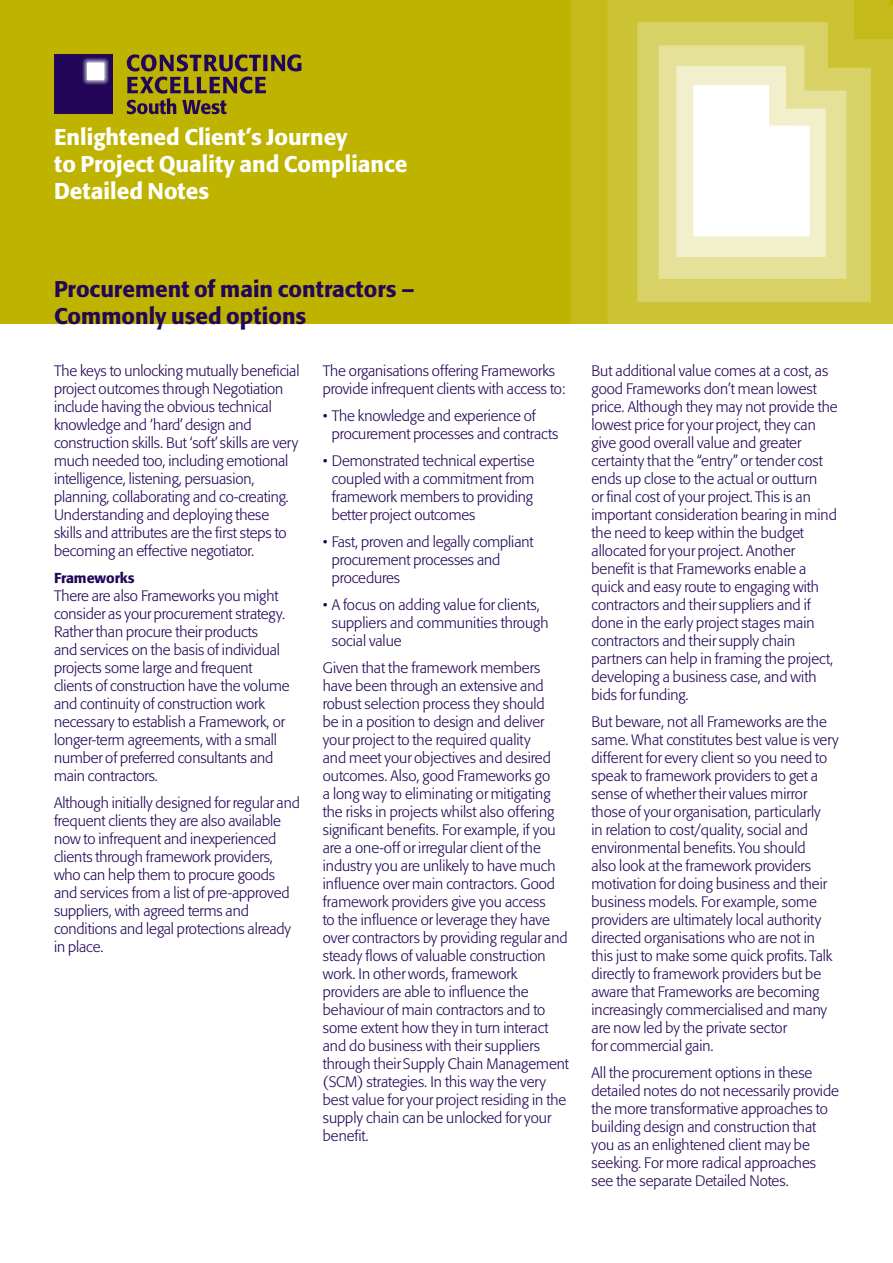
<style>
.page{position:relative;width:893px;height:1263px;background:#fff}
.page>*{position:absolute;margin:0;border:0;box-sizing:border-box;transform-origin:0 0}
.t1{font:500 22.5px "Formata BQ";color:#fff}
.t2{font:500 22.5px "Formata BQ";color:#230658}
.t3{font:300 15px/18px "Formata BQ";color:#230658}
.t4{font:500 14.25px "Formata BQ";letter-spacing:-.005em;color:#230658}
</style>
<div class="page">
<div style="left:0;top:0;width:893px;height:324px;background:#beb400"></div>
<img style="left:571px;top:0;width:322px;height:324px">
<div style="left:54px;top:54px;width:59px;height:60px;background:#230658"></div>
<div style="left:82px;top:58px;width:27px;height:27px;background:#290f5c;border-radius:5px"></div>
<div style="left:83px;top:58px;width:26px;height:27px;background:#301860;border-radius:5px"></div>
<div style="left:83px;top:58px;width:26px;height:26px;background:#311d61;border-radius:5px"></div>
<div style="left:83px;top:58px;width:25px;height:26px;background:#3b286a;border-radius:5px"></div>
<div style="left:83px;top:59px;width:25px;height:25px;background:#41306e;border-radius:4px"></div>
<div style="left:84px;top:59px;width:24px;height:25px;background:#483773;border-radius:4px"></div>
<div style="left:84px;top:59px;width:24px;height:24px;background:#51427b;border-radius:4px"></div>
<div style="left:84px;top:59px;width:23px;height:24px;background:#54467e;border-radius:4px"></div>
<div style="left:84px;top:60px;width:23px;height:23px;background:#5a4e84;border-radius:4px"></div>
<div style="left:85px;top:60px;width:22px;height:23px;background:#61558a;border-radius:4px"></div>
<div style="left:85px;top:60px;width:22px;height:22px;background:#6c6192;border-radius:3px"></div>
<div style="left:85px;top:60px;width:21px;height:22px;background:#6f6596;border-radius:3px"></div>
<div style="left:85px;top:61px;width:21px;height:21px;background:#7c72a0;border-radius:3px"></div>
<svg style="left:86px;top:61px;width:20px;height:21px"></svg>
<svg style="left:86px;top:61px;width:20px;height:20px"></svg>
<svg style="left:86px;top:61px;width:19px;height:20px"></svg>
<svg style="left:86px;top:62px;width:19px;height:19px"></svg>
<svg style="left:87px;top:62px;width:18px;height:19px"></svg>
<svg style="left:87px;top:62px;width:18px;height:18px"></svg>
<svg style="left:87px;top:62px;width:17px;height:18px"></svg>
<div style="left:87px;top:63px;width:17px;height:17px;background:#fff;border-radius:2px"></div>
<div style="left:88px;top:63px;width:16px;height:17px;background:#fff"></div>
<svg style="left:127px;top:54px;width:174px;height:17px"></svg>
<svg style="left:127px;top:77px;width:139px;height:37px"></svg>
<p class="t1" style="left:54px;top:124px;width:295px">Enlightened Client’s Journey</p>
<p class="t1" style="left:54px;top:151px;width:355px">to Project Quality and Compliance</p>
<p class="t1" style="left:54px;top:178px;width:157px">Detailed Notes</p>
<p class="t2" style="left:54px;top:275px;width:362px">Procurement of main contractors –</p>
<p class="t2" style="left:54px;top:302px;width:254px">Commonly used options</p>
<p class="t3" style="left:54px;top:361px;width:247px">The keys to unlocking mutually beneficial project outcomes through Negotiation include having the obvious technical knowledge and ‘hard’ design and construction skills. But ‘soft’ skills are very much needed too, including emotional intelligence, listening, persuasion, planning, collaborating and co-creating.<br>Understanding and deploying these skills and attributes are the first steps to becoming an effective negotiator.</p>
<p class="t4" style="left:54px;top:569px;width:82px">Frameworks</p>
<p class="t3" style="left:54px;top:586px;width:237px">There are also Frameworks you might consider as your procurement strategy.<br>Rather than procure their products<br>and services on the basis of individual projects some large and frequent clients of construction have the volume and continuity of construction work necessary to establish a Framework, or longer-term agreements, with a small number of preferred consultants and main contractors.</p>
<p class="t3" style="left:54px;top:793px;width:247px">Although initially designed for regular and frequent clients they are also available now to infrequent and inexperienced clients through framework providers, who can help them to procure goods and services from a list of pre-approved suppliers, with agreed terms and conditions and legal protections already in place.</p>
<p class="t3" style="left:323px;top:361px;width:244px">The organisations offering Frameworks provide infrequent clients with access to:</p>
<p class="t3" style="left:332px;top:406px;width:228px;text-indent:-9px">• The knowledge and experience of procurement processes and contracts</p>
<p class="t3" style="left:332px;top:451px;width:204px;text-align:justify;text-indent:-9px">• Demonstrated technical expertise coupled with a commitment from framework members to providing better project outcomes</p>
<p class="t3" style="left:332px;top:532px;width:203px;text-indent:-9px">• Fast, proven and legally compliant procurement processes and procedures</p>
<p class="t3" style="left:332px;top:595px;width:218px;text-indent:-9px">• A focus on adding value for clients, suppliers and communities through social value</p>
<p class="t3" style="left:323px;top:658px;width:248px">Given that the framework members have been through an extensive and robust selection process they should<br>be in a position to design and deliver your project to the required quality<br>and meet your objectives and desired outcomes. Also, good Frameworks go<br>a long way to eliminating or mitigating the risks in projects whilst also offering significant benefits. For example, if you are a one-off or irregular client of the industry you are unlikely to have much influence over main contractors. Good framework providers give you access<br>to the influence or leverage they have over contractors by providing regular and steady flows of valuable construction work. In other words, framework providers are able to influence the behaviour of main contractors and to some extent how they in turn interact and do business with their suppliers through their Supply Chain Management (SCM) strategies. In this way the very best value for your project residing in the supply chain can be unlocked for your benefit.</p>
<p class="t3" style="left:591px;top:361px;width:248px">But additional value comes at a cost, as good Frameworks don’t mean lowest price. Although they may not provide the lowest price for your project, they can give good overall value and greater</p>
<p class="t3" style="left:591px;top:451px;width:247px">certainty that the “entry” or tender cost ends up close to the actual or outturn<br>or final cost of your project. This is an important consideration bearing in mind the need to keep within the budget</p>
<p class="t3" style="left:591px;top:541px;width:229px">allocated for your project. Another benefit is that Frameworks enable a quick and easy route to engaging with contractors and their suppliers and if done in the early project stages main</p>
<p class="t3" style="left:591px;top:631px;width:243px">contractors and their supply chain partners can help in framing the project, developing a business case, and with bids for funding.</p>
<p class="t3" style="left:591px;top:712px;width:249px">But beware, not all Frameworks are the same. What constitutes best value is very different for every client so you need to speak to framework providers to get a sense of whether their values mirror</p>
<p class="t3" style="left:591px;top:802px;width:243px">those of your organisation, particularly in relation to cost/quality, social and environmental benefits. You should also look at the framework providers motivation for doing business and their business models. For example, some providers are ultimately local authority directed organisations who are not in this just to make some quick profits. Talk directly to framework providers but be aware that Frameworks are becoming increasingly commercialised and many are now led by the private sector</p>
<p class="t3" style="left:591px;top:1036px;width:124px">for commercial gain.</p>
<p class="t3" style="left:591px;top:1063px;width:249px">All the procurement options in these detailed notes do not necessarily provide the more transformative approaches to building design and construction that you as an enlightened client may be seeking. For more radical approaches see the separate Detailed Notes.</p>
</div>
